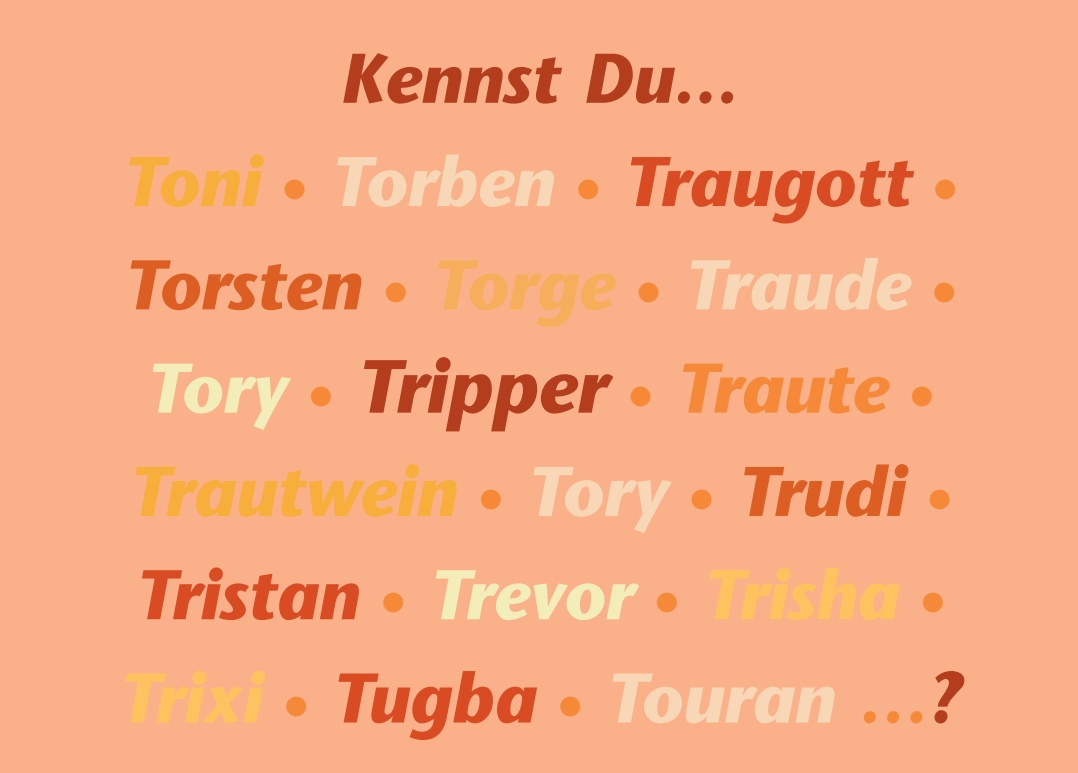
<style>
.page{position:relative;width:1078px;height:773px;background:#fff}
.page>*{position:absolute;margin:0;border:0;box-sizing:border-box;transform-origin:0 0}
.t1{font:italic 700 75px "Stone Sans";letter-spacing:-.005em;color:#b33d1d}
.t2{font:italic 700 70px/103.2px "Stone Sans";letter-spacing:-.005em;color:#b33d1d}
.t3{font:italic 700 70px "Stone Sans";letter-spacing:-.005em;color:#d94b22}
.t4{font:italic 700 70px "Stone Sans";letter-spacing:-.005em;color:#dc5e22}
.t5{font:italic 700 70px "Stone Sans";letter-spacing:-.005em;color:#f7ae3a}
.t6{font:italic 700 70px "Stone Sans";letter-spacing:-.005em;color:#f7d7b5}
.t7{font:27.5px "Zapf Dingbats";color:#f68938}
.s1{color:#f7ae3a}
.s2{color:#f68938}
.s3{color:#f7d7b5}
.s4{color:#d94b22}
.s5{color:#f7ae5a}
.s6{font-size:70px;color:#f3eeb9}
.s7{font-size:70px;color:#f68938}
.s8{color:#dc5e22}
.s9{color:#f3eeb9}
.s10{color:#fec35e}
.s11{color:#b33d1d}
</style>
<div class="page">
<div style="left:0;top:0;width:1077px;height:772px;background:#fab18a"></div>
<p class="t2" style="left:121px;top:34px;width:791px;text-indent:218px">Kennst Du...<br><span class="s1">Toni</span> <span class="s2">●</span> <span class="s3">Torben</span> <span class="s2">●</span> <span class="s4">Traugott</span></p>
<p class="t4" style="left:123px;top:258px;width:788px">Torsten <span class="s2">●</span> <span class="s5">Torge</span> <span class="s2">●</span> <span class="s3">Traude</span></p>
<p class="t7" style="left:934px;top:173px;width:23px">●</p>
<p class="t7" style="left:933px;top:277px;width:23px">●</p>
<p class="t1" style="left:145px;top:357px;width:744px"><span class="s6">Tory</span> <span class="s2">●</span> Tripper <span class="s2">●</span> <span class="s7">Traute</span></p>
<p class="t7" style="left:911px;top:380px;width:23px">●</p>
<p class="t5" style="left:127px;top:464px;width:779px">Trautwein <span class="s2">●</span> <span class="s3">Tory</span> <span class="s2">●</span> <span class="s8">Trudi</span></p>
<p class="t3" style="left:134px;top:567px;width:765px">Tristan <span class="s2">●</span> <span class="s9">Trevor</span> <span class="s2">●</span> <span class="s10">Trisha</span></p>
<p class="t7" style="left:928px;top:483px;width:23px">●</p>
<p class="t7" style="left:921px;top:586px;width:23px">●</p>
<p class="t6" style="left:118px;top:671px;width:844px"><span class="s10">Trixi</span> <span class="s2">●</span> <span class="s4">Tugba</span> <span class="s2">●</span> Touran <span class="s2">…</span><span class="s11">?</span></p>
</div>
